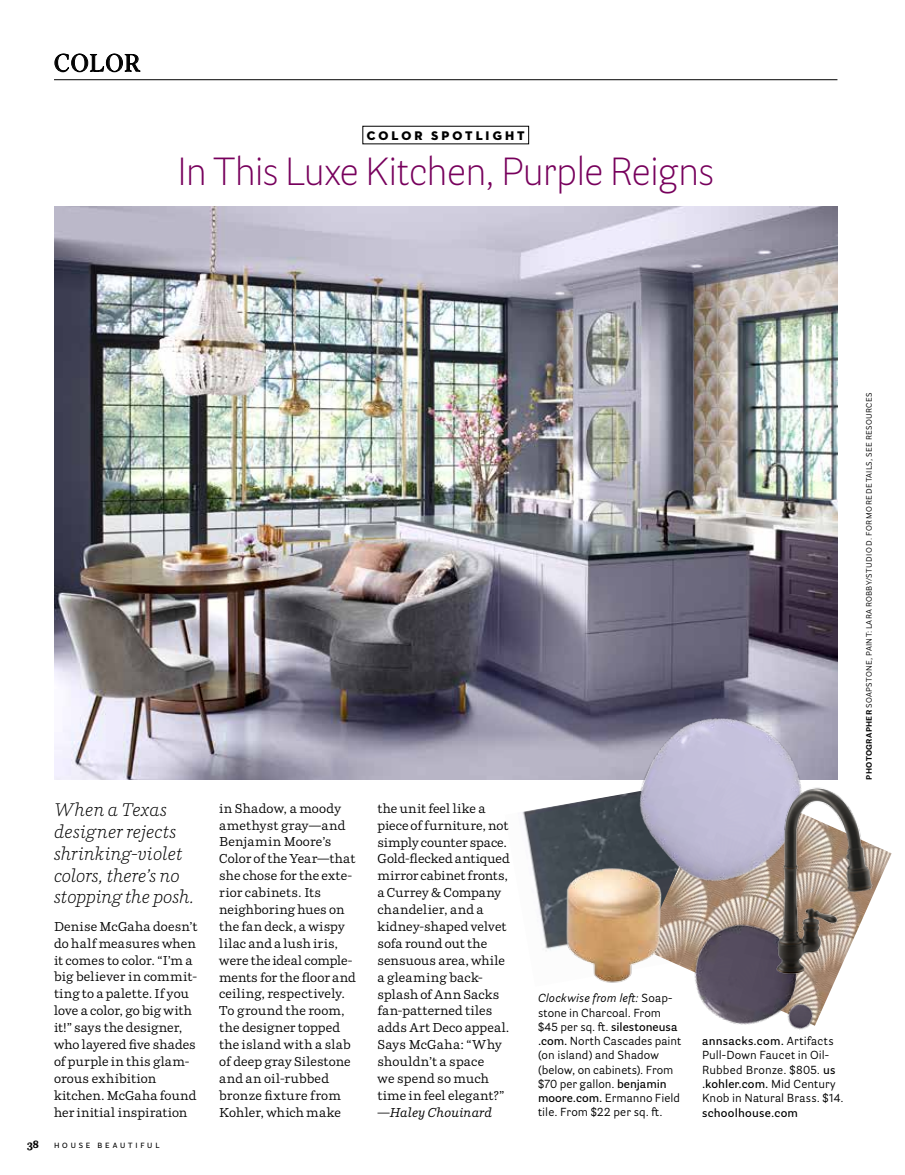
<style>
.page{position:relative;width:905px;height:1175px;background:#fff}
.page>*{position:absolute;margin:0;border:0;box-sizing:border-box;transform-origin:0 0}
.t1{font:300 39px "Parry Grotesque Pro";letter-spacing:-.03em;color:#77005c}
.t2{font:300 24px "Superior";letter-spacing:.045em;color:#000}
.t3{font:italic 300 18px/21.8px "Parry Pro";letter-spacing:.01em;color:#000}
.t4{font:12.75px/17px "Parry Pro";letter-spacing:.01em;color:#000}
.t5{font:12.75px "Neutraface 2 Display Titling";letter-spacing:.235em;color:#000}
.t6{font:11.7px/14.2px "Parry Grotesque Pro";letter-spacing:.01em;color:#000}
.t7{font:600 11.7px "Parry Grotesque Pro";letter-spacing:.02em;color:#000}
.t8{font:700 10.8px "Parry Pro";color:#000}
.t9{font:7.8px "Parry Grotesque Pro";letter-spacing:.045em;color:#000}
.t10{font:600 7.5px "Parry Grotesque Pro";letter-spacing:.375em;color:#000}
.s1{font-style:italic}
.s2{font-weight:700}
.s3{font-weight:600}
</style>
<div class="page">
<img style="left:505px;top:779px;width:99px;height:172px">
<img style="left:54px;top:207px;width:783px;height:572px">
<img style="left:604px;top:684px;width:229px;height:210px">
<img style="left:671px;top:894px;width:148px;height:131px">
<img style="left:553px;top:856px;width:118px;height:127px">
<img style="left:754px;top:776px;width:138px;height:206px">
<img style="left:776px;top:990px;width:46px;height:40px">
<svg style="left:55px;top:54px;width:85px;height:18px"></svg>
<hr style="left:54px;top:79px;width:783px;height:1px;background:#000">
<h2 class="t2" style="left:54px;top:48px;width:88px">COLOR</h2>
<p class="t5" style="left:367px;top:128px;width:159px">COLOR SPOTLIGHT</p>
<h1 class="t1" style="left:177px;top:144px;width:538px">In This Luxe Kitchen, Purple Reigns</h1>
<h3 class="t3" style="left:54px;top:799px;width:142px">When a Texas designer rejects shrinking-violet colors, there’s no stopping the posh.</h3>
<p class="t4" style="left:54px;top:917px;width:145px">Denise McGaha doesn’t do half measures when it comes to color. “I’m a big believer in commit&shy;ting to a palette. If you love a color, go big with it!” says the designer, who layered five shades of purple in this glam&shy;orous exhibition kitchen. McGaha found her initial inspiration</p>
<p class="t8" style="left:27px;top:1136px;width:13px">38</p>
<p class="t10" style="left:54px;top:1140px;width:107px">HOUSE BEAUTIFUL</p>
<p class="t4" style="left:219px;top:799px;width:138px">in Shadow, a moody amethyst gray—and<br>Benjamin Moore’s<br>Color of the Year—that she chose for the exte&shy;rior cabinets. Its neighboring hues on the fan deck, a wispy lilac and a lush iris, were the ideal comple&shy;ments for the floor and ceiling, respectively.<br>To ground the room, the designer topped the island with a slab of deep gray Silestone and an oil-rubbed bronze fixture from<br>Kohler, which make</p>
<p class="t4" style="left:377px;top:799px;width:134px">the unit feel like a piece of furniture, not simply counter space.<br>Gold-flecked antiqued mirror cabinet fronts, a Currey &amp; Company chandelier, and a kidney-shaped velvet sofa round out the sensuous area, while a gleaming back&shy;splash of Ann Sacks fan-patterned tiles adds Art Deco appeal.<br>Says McGaha: “Why shouldn’t a space<br>we spend so much time in feel elegant?” —<span class="s1">Haley Chouinard</span></p>
<p class="t9" style="left:863px;top:779px;width:389px;rotate:-90deg"><span class="s2">PHOTOGRAPHER</span> SOAPSTONE, PAINT: LARA ROBBY/STUDIO D. FOR MORE DETAILS, SEE RESOURCES</p>
<p class="t6" style="left:538px;top:991px;width:145px"><span class="s1">Clockwise from left:</span> Soap&shy;stone in Charcoal. From $45 per sq. ft. <span class="s3">silestoneusa .com.</span> North Cascades paint (on island) and Shadow (below, on cabinets). From $70 per gallon. <span class="s3">benjamin moore.com.</span> Ermanno Field tile. From $22 per sq. ft.</p>
<p class="t6" style="left:702px;top:1033px;width:143px"><span class="s3">annsacks.com.</span> Artifacts<br>Pull-Down Faucet in Oil-<br>Rubbed Bronze. $805. <span class="s3">us .kohler.com.</span> Mid Century<br>Knob in Natural Brass. $14.</p>
<p class="t7" style="left:702px;top:1104px;width:97px">schoolhouse.com</p>
</div>
